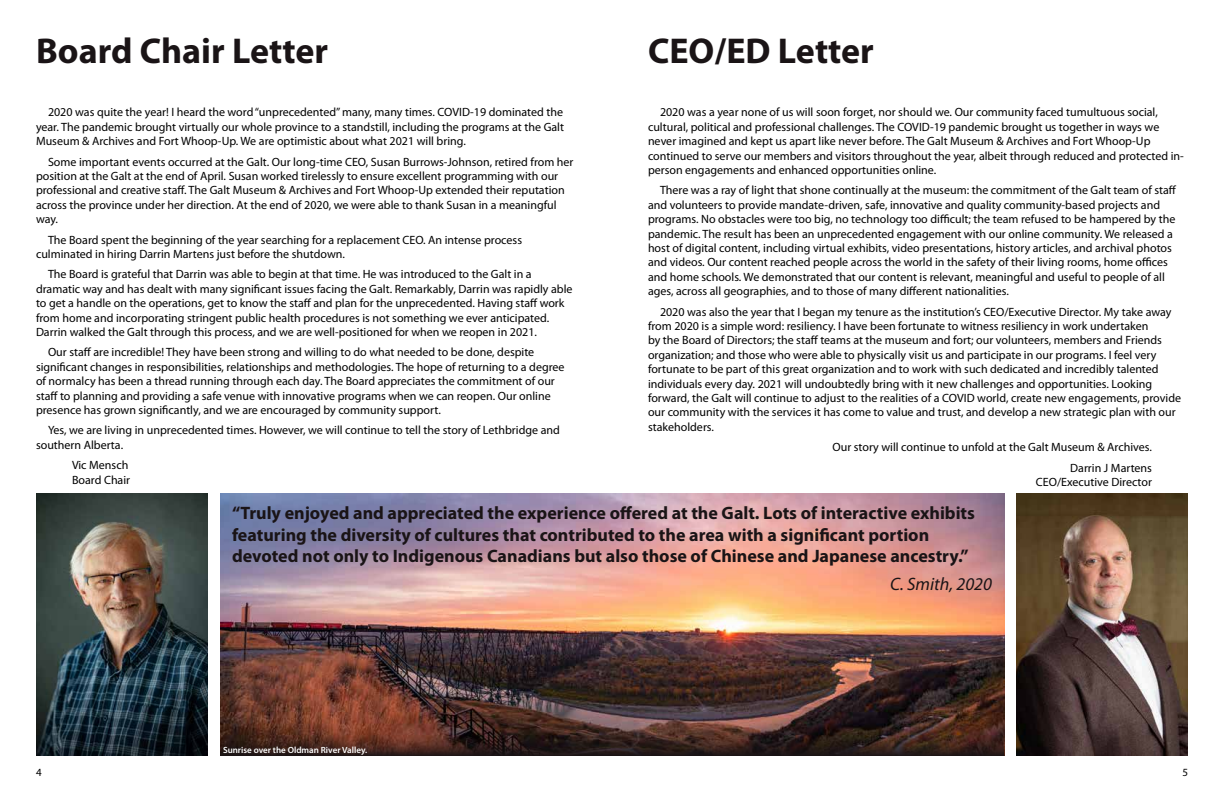
<style>
.page{position:relative;width:1224px;height:792px;background:#fff}
.page>*{position:absolute;margin:0;border:0;box-sizing:border-box;transform-origin:0 0}
.t1{font:700 36px "Myriad Pro";color:#1a1416}
.t2{font:700 18px/21.6px "Myriad Pro";color:#1a1416}
.t3{font:italic 18px "Myriad Pro";color:#1a1416}
.t4{font:12px/14.4px "Myriad Pro";color:#000}
.t5{font:11px "Myriad Pro";color:#000}
.t6{font:600 9px "Myriad Pro";color:#fff}
</style>
<div class="page">
<img style="left:36px;top:494px;width:172px;height:262px">
<img style="left:1016px;top:494px;width:172px;height:262px">
<img style="left:220px;top:494px;width:784px;height:182px">
<img style="left:220px;top:676px;width:784px;height:80px">
<h1 class="t1" style="left:36px;top:27px;width:294px">Board Chair Letter</h1>
<p class="t4" style="left:36px;top:105px;width:530px;text-align:justify;text-indent:12px">2020 was quite the year! I heard the word “unprecedented” many, many times. COVID-19 dominated the year. The pandemic brought virtually our whole province to a standstill, including the programs at the Galt Museum &amp; Archives and Fort Whoop-Up. We are optimistic about what 2021 will bring.</p>
<p class="t4" style="left:36px;top:154px;width:539px;text-indent:12px">Some important events occurred at the Galt. Our long-time CEO, Susan Burrows-Johnson, retired from her position at the Galt at the end of April. Susan worked tirelessly to ensure excellent programming with our professional and creative staff. The Galt Museum &amp; Archives and Fort Whoop-Up extended their reputation across the province under her direction. At the end of 2020, we were able to thank Susan in a meaningful way.</p>
<p class="t4" style="left:36px;top:232px;width:488px;text-indent:12px">The Board spent the beginning of the year searching for a replacement CEO. An intense process culminated in hiring Darrin Martens just before the shutdown.</p>
<p class="t4" style="left:36px;top:267px;width:538px;text-indent:12px">The Board is grateful that Darrin was able to begin at that time. He was introduced to the Galt in a dramatic way and has dealt with many significant issues facing the Galt. Remarkably, Darrin was rapidly able to get a handle on the operations, get to know the staff and plan for the unprecedented. Having staff work from home and incorporating stringent public health procedures is not something we ever anticipated.<br>Darrin walked the Galt through this process, and we are well-positioned for when we reopen in 2021.</p>
<p class="t4" style="left:36px;top:345px;width:530px;text-indent:12px">Our staff are incredible! They have been strong and willing to do what needed to be done, despite significant changes in responsibilities, relationships and methodologies. The hope of returning to a degree of normalcy has been a thread running through each day. The Board appreciates the commitment of our staff to planning and providing a safe venue with innovative programs when we can reopen. Our online presence has grown significantly, and we are encouraged by community support.</p>
<p class="t4" style="left:36px;top:423px;width:525px;text-indent:12px">Yes, we are living in unprecedented times. However, we will continue to tell the story of Lethbridge and southern Alberta.</p>
<p class="t4" style="left:72px;top:458px;width:60px">Vic Mensch<br>Board Chair</p>
<h1 class="t1" style="left:648px;top:27px;width:227px">CEO/ED Letter</h1>
<p class="t4" style="left:648px;top:105px;width:537px;text-indent:12px">2020 was a year none of us will soon forget, nor should we. Our community faced tumultuous social, cultural, political and professional challenges. The COVID-19 pandemic brought us together in ways we never imagined and kept us apart like never before. The Galt Museum &amp; Archives and Fort Whoop-Up continued to serve our members and visitors throughout the year, albeit through reduced and protected in&shy;person engagements and enhanced opportunities online.</p>
<p class="t4" style="left:648px;top:183px;width:530px;text-indent:12px">There was a ray of light that shone continually at the museum: the commitment of the Galt team of staff and volunteers to provide mandate-driven, safe, innovative and quality community-based projects and programs. No obstacles were too big, no technology too difficult; the team refused to be hampered by the pandemic. The result has been an unprecedented engagement with our online community. We released a host of digital content, including virtual exhibits, video presentations, history articles, and archival photos and videos. Our content reached people across the world in the safety of their living rooms, home offices and home schools. We demonstrated that our content is relevant, meaningful and useful to people of all ages, across all geographies, and to those of many different nationalities.</p>
<p class="t4" style="left:648px;top:304px;width:535px;text-indent:12px">2020 was also the year that I began my tenure as the institution’s CEO/Executive Director. My take away from 2020 is a simple word: resiliency. I have been fortunate to witness resiliency in work undertaken<br>by the Board of Directors; the staff teams at the museum and fort; our volunteers, members and Friends organization; and those who were able to physically visit us and participate in our programs. I feel very fortunate to be part of this great organization and to work with such dedicated and incredibly talented individuals every day. 2021 will undoubtedly bring with it new challenges and opportunities. Looking forward, the Galt will continue to adjust to the realities of a COVID world, create new engagements, provide our community with the services it has come to value and trust, and develop a new strategic plan with our stakeholders.</p>
<p class="t4" style="left:832px;top:437px;width:321px;line-height:20.4px;text-align:right">Our story will continue to unfold at the Galt Museum &amp; Archives.<br>Darrin J Martens</p>
<p class="t4" style="left:1036px;top:475px;width:118px">CEO/Executive Director</p>
<p class="t2" style="left:232px;top:502px;width:745px">“Truly enjoyed and appreciated the experience offered at the Galt. Lots of interactive exhibits featuring the diversity of cultures that contributed to the area with a significant portion devoted not only to Indigenous Canadians but also those of Chinese and Japanese ancestry.”</p>
<h2 class="t3" style="left:890px;top:573px;width:103px">C. Smith, 2020</h2>
<p class="t6" style="left:223px;top:744px;width:146px">Sunrise over the Oldman River Valley.</p>
<p class="t5" style="left:36px;top:766px;width:7px">4</p>
<p class="t5" style="left:1182px;top:766px;width:7px">5</p>
</div>
